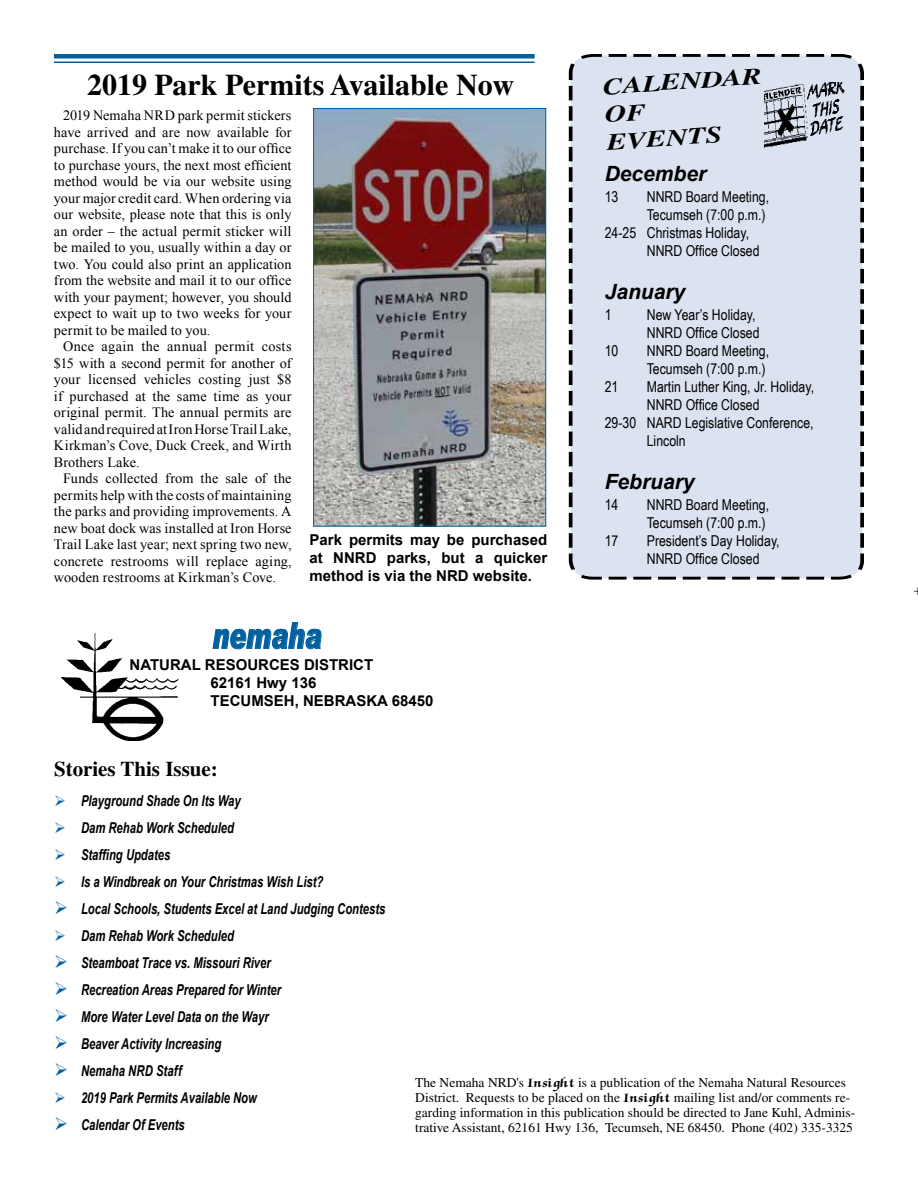
<style>
.page{position:relative;width:918px;height:1188px;background:#fff}
.page>*{position:absolute;margin:0;border:0;box-sizing:border-box;transform-origin:0 0}
.t1{font:italic 900 36px "Arial";color:#0060a0;scale:.7 1}
.t2{font:700 30px "Times";color:#000}
.t3{font:italic 700 23.1px/27.8px "Times";color:#000;scale:1.28 1}
.t4{font:italic 700 21px "Arial";color:#000}
.t5{font:700 21px "Times";color:#000}
.t6{font:italic 700 15px "Arial";color:#000;scale:.75 1}
.t7{font:15px/18px "Arial Narrow";color:#000}
.t8{font:700 15px/18px "Arial";color:#000}
.t9{font:14.25px/16.5px "Times New Roman";letter-spacing:.01em;color:#000;text-align:justify}
.t10{font:13.5px/15px "Times";color:#000}
.s1{color:#0060a0}
.s2{font-family:"Chancery";font-weight:700;font-size:15px}
</style>
<div class="page">
<svg style="left:568px;top:54px;width:296px;height:526px"></svg>
<img style="left:765px;top:83px;width:79px;height:66px">
<img style="left:61px;top:633px;width:118px;height:108px">
<svg style="left:212px;top:622px;width:110px;height:28px"></svg>
<hr style="left:54px;top:54px;width:481px;height:4px;background:#0060a0">
<hr style="left:54px;top:61px;width:481px;height:2px;background:#0060a0">
<img style="left:315px;top:110px;width:229px;height:414px">
<div style="left:313px;top:108px;width:233px;height:418px;border:1px solid #0060a0"></div>
<h2 class="t2" style="left:87px;top:67px;width:429px">2019 Park Permits Available Now</h2>
<p class="t9" style="left:54px;top:107px;width:239px;text-indent:9px">2019 Nemaha NRD park permit stickers have arrived and are now available for purchase. If you can’t make it to our office to purchase yours, the next most efficient method would be via our website using your major credit card. When ordering via our website, please note that this is only an order – the actual permit sticker will be mailed to you, usually within a day or two. You could also print an application from the website and mail it to our office with your payment; however, you should expect to wait up to two weeks for your permit to be mailed to you.</p>
<p class="t9" style="left:54px;top:338px;width:239px;text-indent:9px">Once again the annual permit costs $15 with a second permit for another of your licensed vehicles costing just $8 if purchased at the same time as your original permit. The annual permits are valid and required at Iron Horse Trail Lake, Kirkman’s Cove, Duck Creek, and Wirth Brothers Lake.</p>
<p class="t9" style="left:54px;top:470px;width:239px;text-indent:9px">Funds collected from the sale of the permits help with the costs of maintaining the parks and providing improvements. A new boat dock was installed at Iron Horse Trail Lake last year; next spring two new, concrete restrooms will replace aging, wooden restrooms at Kirkman’s Cove.</p>
<p class="t8" style="left:310px;top:531px;width:239px;text-align:justify">Park permits may be purchased at NNRD parks, but a quicker method is via the NRD website.</p>
<h1 class="t1" style="left:212px;top:613px;width:158px">nemaha</h1>
<p class="t8" style="left:211px;top:656px;width:224px;text-indent:-81px">NATURAL RESOURCES DISTRICT<br>62161 Hwy 136<br>TECUMSEH, NEBRASKA 68450</p>
<h3 class="t3" style="left:602px;top:73px;width:126px;rotate:-4deg">CALENDAR<br>OF<br>EVENTS</h3>
<h3 class="t4" style="left:605px;top:159px;width:103px">December</h3>
<p class="t7" style="left:605px;top:187px;width:15px">13</p>
<p class="t7" style="left:647px;top:187px;width:124px">NNRD Board Meeting,</p>
<p class="t7" style="left:647px;top:205px;width:120px">Tecumseh (7:00 p.m.)</p>
<p class="t7" style="left:605px;top:223px;width:146px">24-25 Christmas Holiday,</p>
<p class="t7" style="left:647px;top:241px;width:114px">NNRD Office Closed</p>
<h3 class="t4" style="left:605px;top:277px;width:82px">January</h3>
<p class="t7" style="left:605px;top:305px;width:8px">1</p>
<p class="t7" style="left:647px;top:305px;width:114px">New Year’s Holiday,<br>NNRD Office Closed</p>
<p class="t7" style="left:605px;top:341px;width:15px">10</p>
<p class="t7" style="left:647px;top:341px;width:124px">NNRD Board Meeting,<br>Tecumseh (7:00 p.m.)</p>
<p class="t7" style="left:605px;top:377px;width:15px">21</p>
<p class="t7" style="left:647px;top:377px;width:169px">Martin Luther King, Jr. Holiday,</p>
<p class="t7" style="left:647px;top:395px;width:114px">NNRD Office Closed</p>
<p class="t7" style="left:605px;top:413px;width:210px">29-30 NARD Legislative Conference,</p>
<p class="t7" style="left:647px;top:431px;width:40px">Lincoln</p>
<h3 class="t4" style="left:605px;top:468px;width:91px">February</h3>
<p class="t7" style="left:605px;top:495px;width:15px">14</p>
<p class="t7" style="left:647px;top:495px;width:124px">NNRD Board Meeting,<br>Tecumseh (7:00 p.m.)</p>
<p class="t7" style="left:605px;top:531px;width:15px">17</p>
<p class="t7" style="left:647px;top:531px;width:134px">President’s Day Holiday,<br>NNRD Office Closed</p>
<h3 class="t5" style="left:54px;top:756px;width:165px">Stories This Issue:</h3>
<p class="t6" style="left:54px;top:791px;width:251px"><span class="s1">➢</span> Playground Shade On Its Way</p>
<p class="t6" style="left:54px;top:818px;width:241px"><span class="s1">➢</span> Dam Rehab Work Scheduled</p>
<p class="t6" style="left:54px;top:845px;width:157px"><span class="s1">➢</span> Staffing Updates</p>
<p class="t6" style="left:54px;top:872px;width:361px"><span class="s1">➢</span> Is a Windbreak on Your Christmas Wish List?</p>
<p class="t6" style="left:54px;top:899px;width:443px"><span class="s1">➢</span> Local Schools, Students Excel at Land Judging Contests</p>
<p class="t6" style="left:54px;top:926px;width:241px"><span class="s1">➢</span> Dam Rehab Work Scheduled</p>
<p class="t6" style="left:54px;top:953px;width:291px"><span class="s1">➢</span> Steamboat Trace vs. Missouri River</p>
<p class="t6" style="left:54px;top:980px;width:304px"><span class="s1">➢</span> Recreation Areas Prepared for Winter</p>
<p class="t6" style="left:54px;top:1007px;width:288px"><span class="s1">➢</span> More Water Level Data on the Wayr</p>
<p class="t6" style="left:54px;top:1034px;width:225px"><span class="s1">➢</span> Beaver Activity Increasing</p>
<p class="t6" style="left:54px;top:1061px;width:172px"><span class="s1">➢</span> Nemaha NRD Staff</p>
<p class="t6" style="left:54px;top:1088px;width:272px"><span class="s1">➢</span> 2019 Park Permits Available Now</p>
<p class="t6" style="left:54px;top:1115px;width:176px"><span class="s1">➢</span> Calendar Of Events</p>
<p class="t10" style="left:415px;top:1075px;width:441px">The Nemaha NRD's <span class="s2">Insight</span> is a publication of the Nemaha Natural Resources District. Requests to be placed on the <span class="s2">Insight</span> mailing list and/or comments re&shy;garding information in this publication should be directed to Jane Kuhl, Adminis&shy;trative Assistant, 62161 Hwy 136, Tecumseh, NE 68450. Phone (402) 335-3325</p>
<p class="t9" style="left:914px;top:583px;width:10px">+</p>
</div>
